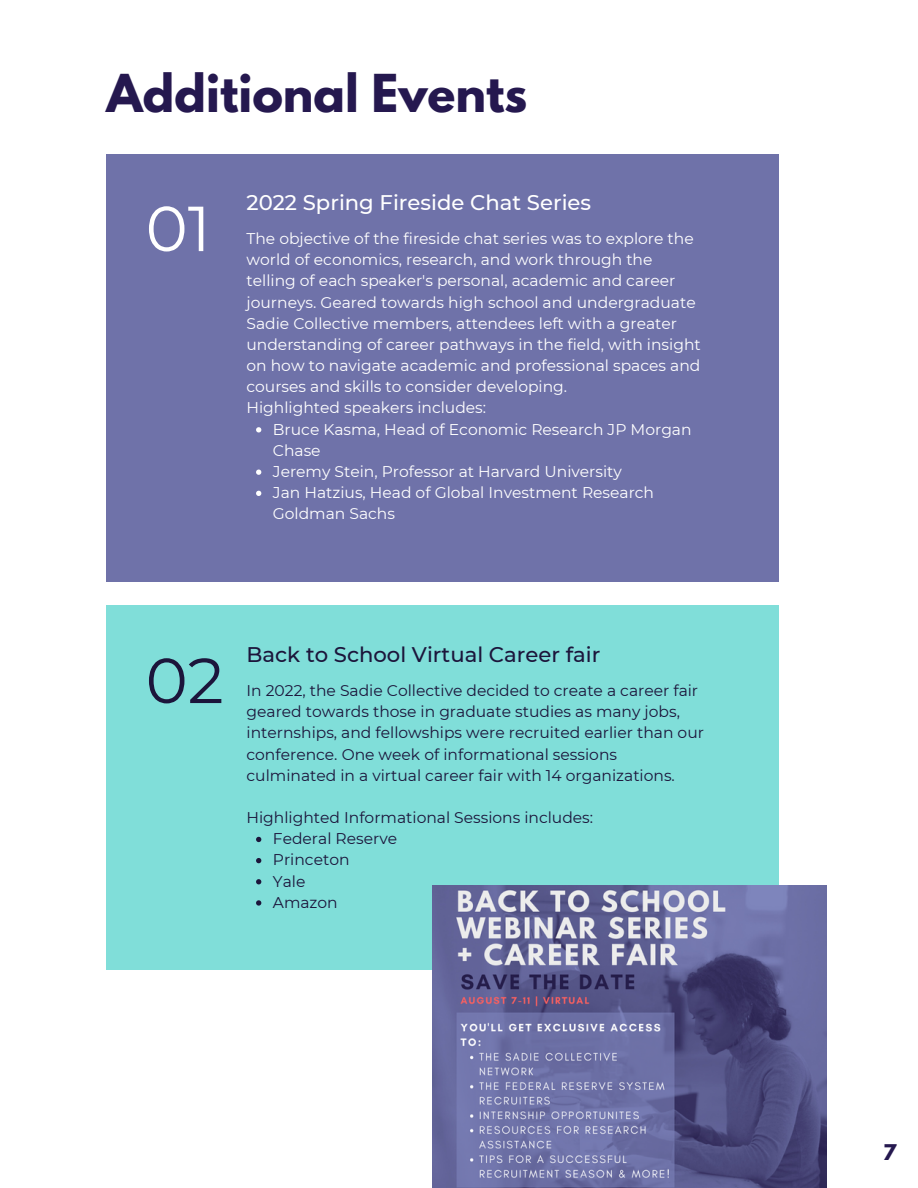
<style>
.page{position:relative;width:918px;height:1188px;background:#fff}
.page>*{position:absolute;margin:0;border:0;box-sizing:border-box;transform-origin:0 0}
.t1{font:63.45px "Montserrat";color:#fff}
.t2{font:63.45px "Montserrat";color:#1c153b}
.t3{font:700 46.35px "League Spartan";color:#25184f}
.t4{font:500 21.15px "Montserrat";color:#1c153b}
.t5{font:500 21.15px "Montserrat";color:#fff}
.t6{font:700 19.2px "League Spartan";color:#25184f}
.t7{font:15.45px/21.1px "Montserrat";color:#fff}
.t8{font:15.45px/21.1px "Montserrat";color:#1c153b}
</style>
<div class="page">
<div style="left:107px;top:154px;width:672px;height:427px;background:#6f72a9"></div>
<svg style="left:256px;top:427px;width:5px;height:5px"></svg>
<svg style="left:256px;top:470px;width:5px;height:5px"></svg>
<svg style="left:256px;top:491px;width:5px;height:5px"></svg>
<div style="left:107px;top:606px;width:672px;height:364px;background:#80ded9"></div>
<svg style="left:256px;top:837px;width:5px;height:5px"></svg>
<svg style="left:256px;top:858px;width:5px;height:5px"></svg>
<svg style="left:256px;top:879px;width:5px;height:5px"></svg>
<svg style="left:256px;top:900px;width:5px;height:6px"></svg>
<img style="left:433px;top:886px;width:393px;height:302px">
<p class="t3" style="left:107px;top:71px;width:422px">Additional Events</p>
<p class="t1" style="left:146px;top:190px;width:66px">01</p>
<p class="t5" style="left:247px;top:190px;width:346px">2022 Spring Fireside Chat Series</p>
<p class="t7" style="left:247px;top:228px;width:456px">The objective of the fireside chat series was to explore the world of economics, research, and work through the telling of each speaker's personal, academic and career journeys. Geared towards high school and undergraduate Sadie Collective members, attendees left with a greater understanding of career pathways in the field, with insight on how to navigate academic and professional spaces and courses and skills to consider developing.</p>
<p class="t7" style="left:247px;top:397px;width:241px">Highlighted speakers includes:</p>
<p class="t7" style="left:273px;top:419px;width:420px">Bruce Kasma, Head of Economic Research JP Morgan<br>Chase</p>
<p class="t7" style="left:273px;top:461px;width:351px">Jeremy Stein, Professor at Harvard University</p>
<p class="t7" style="left:273px;top:482px;width:383px">Jan Hatzius, Head of Global Investment Research<br>Goldman Sachs</p>
<p class="t2" style="left:146px;top:642px;width:80px">02</p>
<p class="t4" style="left:247px;top:642px;width:356px">Back to School Virtual Career fair</p>
<p class="t8" style="left:247px;top:680px;width:459px">In 2022, the Sadie Collective decided to create a career fair geared towards those in graduate studies as many jobs, internships, and fellowships were recruited earlier than our conference. One week of informational sessions culminated in a virtual career fair with 14 organizations.</p>
<p class="t8" style="left:247px;top:807px;width:348px">Highlighted Informational Sessions includes:</p>
<p class="t8" style="left:273px;top:828px;width:126px">Federal Reserve</p>
<p class="t8" style="left:273px;top:849px;width:78px">Princeton</p>
<p class="t8" style="left:273px;top:870px;width:34px">Yale</p>
<p class="t8" style="left:273px;top:892px;width:66px">Amazon</p>
<p class="t6" style="left:883px;top:1142px;width:15px">7</p>
</div>
